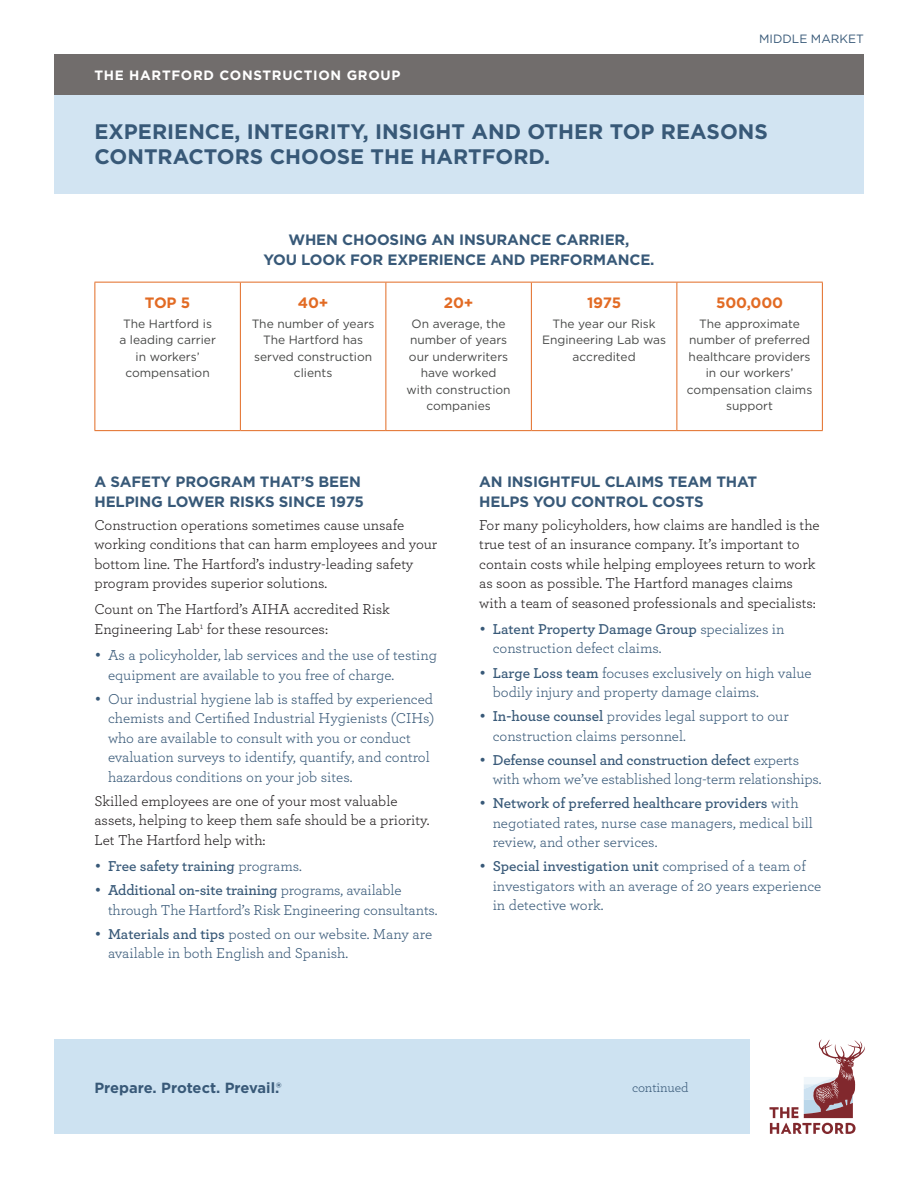
<style>
.page{position:relative;width:918px;height:1188px;background:#fff}
.page>*{position:absolute;margin:0;border:0;box-sizing:border-box;transform-origin:0 0}
.t1{font:700 21px/25.2px "Gotham";color:#385978}
.t2{font:15px/19.5px "Archer";color:#385978}
.Body{font:15px/19.5px "Archer";color:#231f20}
.Subhead{font:700 15px/19.5px "Gotham";letter-spacing:-.01em;color:#385978}
.t3{font:600 15px "Archer";color:#385978}
.Subhead-2{font:700 15px "Gotham";letter-spacing:-.01em;color:#e26b24}
.t4{font:700 14.7px "Gotham";color:#385978}
.t5{font:700 13.5px "Gotham";letter-spacing:.05em;color:#fff}
.t6{font:13.5px "Archer";letter-spacing:-.01em;color:#385978}
.Callout{font:12px/16.5px "Gotham";color:#474847;text-align:center}
.Eyebrow{font:12px "Gotham";color:#385978}
.s1{font-family:"Gotham"}
.s2{font-family:"Gotham";font-weight:400}
.s3{font-weight:400}
.s4{font-weight:600}
</style>
<div class="page">
<div style="left:54px;top:93px;width:810px;height:101px;background:#cde2f1"></div>
<div style="left:54px;top:1040px;width:695px;height:94px;background:#cde2f1"></div>
<svg style="left:770px;top:1039px;width:95px;height:95px"></svg>
<div style="left:54px;top:54px;width:810px;height:40px;background:#716d6c"></div>
<hr style="left:94px;top:282px;width:146px;height:1px;background:#e26b24">
<hr style="left:94px;top:283px;width:1px;height:147px;background:#e26b24">
<hr style="left:240px;top:282px;width:146px;height:1px;background:#e26b24">
<hr style="left:240px;top:283px;width:1px;height:147px;background:#e26b24">
<hr style="left:386px;top:282px;width:145px;height:1px;background:#e26b24">
<hr style="left:386px;top:283px;width:1px;height:147px;background:#e26b24">
<hr style="left:531px;top:282px;width:146px;height:1px;background:#e26b24">
<hr style="left:531px;top:283px;width:1px;height:147px;background:#e26b24">
<hr style="left:677px;top:282px;width:146px;height:1px;background:#e26b24">
<hr style="left:676px;top:283px;width:1px;height:147px;background:#e26b24">
<hr style="left:822px;top:283px;width:1px;height:147px;background:#e26b24">
<hr style="left:94px;top:430px;width:146px;height:1px;background:#e26b24">
<hr style="left:240px;top:430px;width:146px;height:1px;background:#e26b24">
<hr style="left:386px;top:430px;width:145px;height:1px;background:#e26b24">
<hr style="left:531px;top:430px;width:146px;height:1px;background:#e26b24">
<hr style="left:677px;top:430px;width:146px;height:1px;background:#e26b24">
<p class="t5" style="left:94px;top:66px;width:307px">THE HARTFORD CONSTRUCTION GROUP</p>
<p class="Eyebrow" style="left:759px;top:31px;width:106px">MIDDLE MARKET</p>
<p class="t1" style="left:94px;top:119px;width:675px">EXPERIENCE, INTEGRITY, INSIGHT AND OTHER TOP REASONS<br>CONTRACTORS CHOOSE THE HARTFORD.</p>
<p class="Subhead-2" style="left:145px;top:292px;width:47px">TOP 5</p>
<p class="Callout" style="left:119px;top:315px;width:98px">The Hartford is a leading carrier in workers’ compensation</p>
<p class="Subhead" style="left:263px;top:230px;width:393px;text-align:center">WHEN CHOOSING AN INSURANCE CARRIER,<br>YOU LOOK FOR EXPERIENCE AND PERFORMANCE.</p>
<p class="Subhead-2" style="left:298px;top:292px;width:32px">40+</p>
<p class="Callout" style="left:252px;top:315px;width:124px">The number of years<br>The Hartford has served construction clients</p>
<p class="Subhead-2" style="left:444px;top:292px;width:31px">20+</p>
<p class="Callout" style="left:407px;top:315px;width:106px">On average, the number of years our underwriters have worked with construction companies</p>
<p class="Subhead-2" style="left:587px;top:292px;width:36px">1975</p>
<p class="Callout" style="left:542px;top:315px;width:126px">The year our Risk<br>Engineering Lab was accredited</p>
<p class="Subhead-2" style="left:716px;top:292px;width:68px">500,000</p>
<p class="Callout" style="left:687px;top:315px;width:127px">The approximate number of preferred healthcare providers in our workers’ compensation claims support</p>
<p class="Subhead" style="left:94px;top:472px;width:271px">A SAFETY PROGRAM THAT’S BEEN<br>HELPING LOWER RISKS SINCE 1975</p>
<p class="Body" style="left:94px;top:514px;width:344px">Construction operations sometimes cause unsafe working conditions that can harm employees and your bottom line. The Hartford’s industry-leading safety program provides superior solutions.</p>
<p class="Body" style="left:94px;top:599px;width:297px">Count on The Hartford’s AIHA accredited Risk<br>Engineering Lab<sup>1</sup> for these resources:</p>
<p class="t2" style="left:108px;top:645px;width:331px;text-indent:-14px"><span class="s1">•</span> As a policyholder, lab services and the use of testing equipment are available to you free of charge.</p>
<p class="t2" style="left:108px;top:688px;width:328px;text-indent:-14px"><span class="s1">•</span> Our industrial hygiene lab is staffed by experienced chemists and Certified Industrial Hygienists (CIHs) who are available to consult with you or conduct evaluation surveys to identify, quantify, and control hazardous conditions on your job sites.</p>
<p class="Body" style="left:94px;top:790px;width:337px">Skilled employees are one of your most valuable assets, helping to keep them safe should be a priority.<br>Let The Hartford help with:</p>
<p class="t3" style="left:94px;top:855px;width:209px"><span class="s2">•</span> Free safety training <span class="s3">programs.</span></p>
<p class="t2" style="left:108px;top:880px;width:331px;text-indent:-14px"><span class="s1">•</span> <span class="s4">Additional on-site training</span> programs, available through The Hartford’s Risk Engineering consultants.</p>
<p class="t2" style="left:108px;top:923px;width:326px;text-indent:-14px"><span class="s1">•</span> <span class="s4">Materials and tips</span> posted on our website. Many are available in both English and Spanish.</p>
<p class="Subhead" style="left:479px;top:472px;width:280px">AN INSIGHTFUL CLAIMS TEAM THAT<br>HELPS YOU CONTROL COSTS</p>
<p class="Body" style="left:479px;top:514px;width:342px">For many policyholders, how claims are handled is the true test of an insurance company. It’s important to contain costs while helping employees return to work as soon as possible. The Hartford manages claims with a team of seasoned professionals and specialists:</p>
<p class="t2" style="left:493px;top:619px;width:293px;text-indent:-14px"><span class="s1">•</span> <span class="s4">Latent Property Damage Group</span> specializes in construction defect claims.</p>
<p class="t2" style="left:493px;top:662px;width:320px;text-indent:-14px"><span class="s1">•</span> <span class="s4">Large Loss team</span> focuses exclusively on high value bodily injury and property damage claims.</p>
<p class="t2" style="left:493px;top:706px;width:298px;text-indent:-14px"><span class="s1">•</span> <span class="s4">In-house counsel</span> provides legal support to our construction claims personnel.</p>
<p class="t2" style="left:493px;top:749px;width:330px;text-indent:-14px"><span class="s1">•</span> <span class="s4">Defense counsel and construction defect</span> experts with whom we’ve established long-term relationships.</p>
<p class="t2" style="left:493px;top:793px;width:322px;text-indent:-14px"><span class="s1">•</span> <span class="s4">Network of preferred healthcare providers</span> with negotiated rates, nurse case managers, medical bill review, and other services.</p>
<p class="t2" style="left:493px;top:856px;width:330px;text-indent:-14px"><span class="s1">•</span> <span class="s4">Special investigation unit</span> comprised of a team of investigators with an average of 20 years experience in detective work.</p>
<p class="t4" style="left:94px;top:1078px;width:189px">Prepare. Protect. Prevail.®</p>
<p class="t6" style="left:632px;top:1078px;width:58px">continued</p>
</div>
